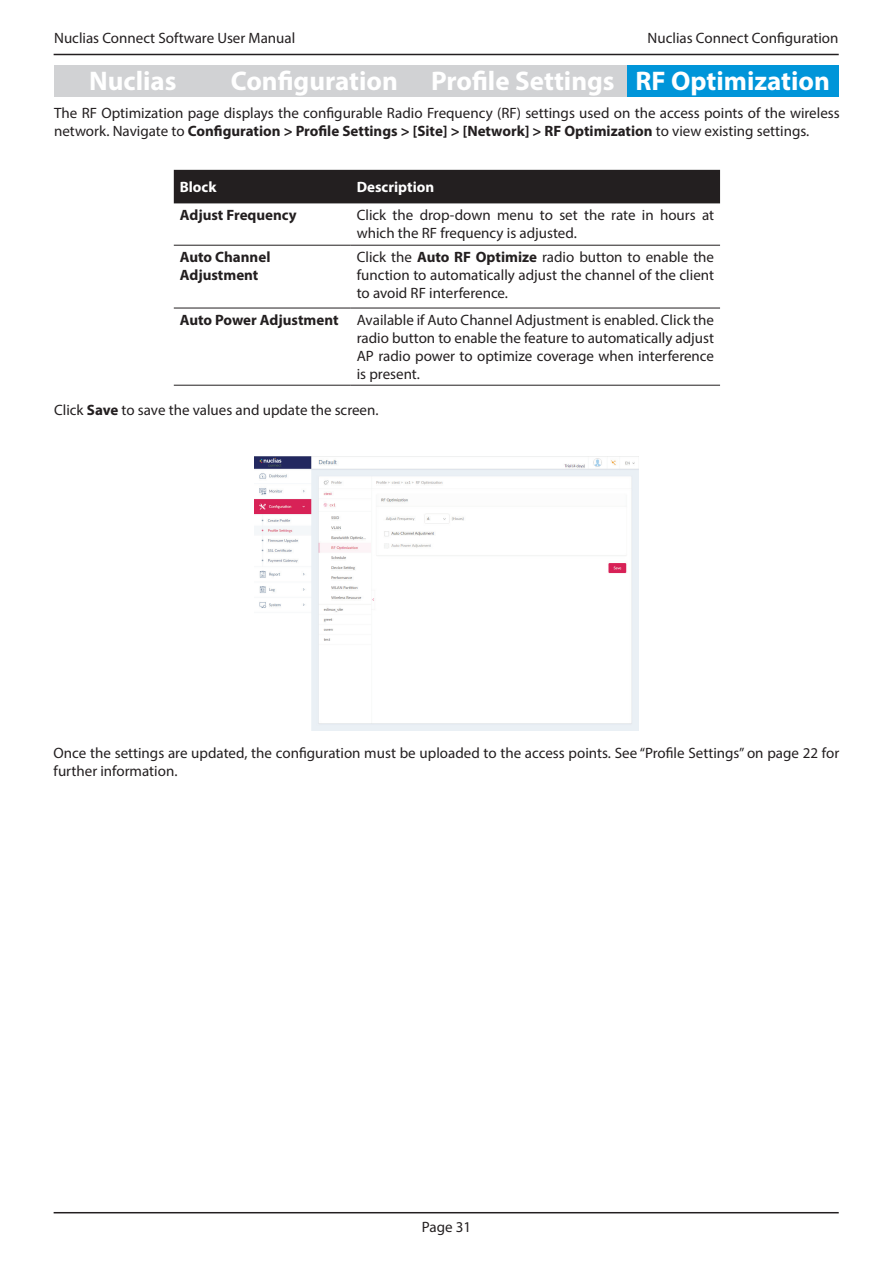
<style>
.page{position:relative;width:893px;height:1263px;background:#fff}
.page>*{position:absolute;margin:0;border:0;box-sizing:border-box;transform-origin:0 0}
.t1{font:700 27px "Myriad Pro";color:#fff}
.t2{font:15px/18px "Myriad Pro";color:#231f20}
.t3{font:700 15px/18px "Myriad Pro";color:#231f20}
.t4{font:700 15px "Myriad Pro";color:#fff}
.s1{font-weight:700}
</style>
<div class="page">
<hr style="left:54px;top:54px;width:785px;height:1px;background:#231f20">
<hr style="left:54px;top:1212px;width:785px;height:1px;background:#231f20">
<div style="left:212px;top:65px;width:205px;height:32px;background:#d1d2d4"></div>
<div style="left:417px;top:65px;width:212px;height:32px;background:#d1d2d4"></div>
<div style="left:627px;top:65px;width:211px;height:32px;background:#0095d9"></div>
<div style="left:174px;top:170px;width:546px;height:33px;background:#231f20"></div>
<hr style="left:174px;top:245px;width:177px;height:1px;background:#231f20">
<hr style="left:351px;top:245px;width:369px;height:1px;background:#231f20">
<hr style="left:174px;top:308px;width:177px;height:1px;background:#231f20">
<hr style="left:351px;top:308px;width:369px;height:1px;background:#231f20">
<hr style="left:174px;top:385px;width:177px;height:1px;background:#231f20">
<hr style="left:351px;top:385px;width:369px;height:1px;background:#231f20">
<img style="left:254px;top:456px;width:385px;height:274px">
<div style="left:54px;top:65px;width:158px;height:31px;background:#d1d2d4"></div>
<p class="t2" style="left:54px;top:29px;width:243px">Nuclias Connect Software User Manual</p>
<p class="t2" style="left:648px;top:29px;width:192px">Nuclias Connect Configuration</p>
<h1 class="t1" style="left:231px;top:63px;width:601px">Configuration Profile Settings RF Optimization</h1>
<p class="t2" style="left:54px;top:104px;width:787px">The RF Optimization page displays the configurable Radio Frequency (RF) settings used on the access points of the wireless network. Navigate to <span class="s1">Configuration &gt; Profile Settings &gt; [Site] &gt; [Network] &gt; RF Optimization</span> to view existing settings.</p>
<h1 class="t1" style="left:89px;top:63px;width:89px">Nuclias</h1>
<p class="t4" style="left:180px;top:177px;width:38px">Block</p>
<p class="t4" style="left:357px;top:177px;width:79px">Description</p>
<p class="t3" style="left:180px;top:205px;width:119px">Adjust Frequency</p>
<p class="t2" style="left:357px;top:206px;width:359px">Click the drop-down menu to set the rate in hours at which the RF frequency is adjusted.</p>
<p class="t3" style="left:180px;top:248px;width:92px">Auto Channel<br>Adjustment</p>
<p class="t2" style="left:357px;top:248px;width:359px;text-align:justify">Click the <span class="s1">Auto RF Optimize</span> radio button to enable the function to automatically adjust the channel of the client to avoid RF interference.</p>
<p class="t2" style="left:357px;top:311px;width:359px;text-align:justify;text-indent:-177px"><span class="s1">Auto Power Adjustment</span> Available if Auto Channel Adjustment is enabled. Click the radio button to enable the feature to automatically adjust AP radio power to optimize coverage when interference is present.</p>
<p class="t2" style="left:54px;top:401px;width:326px">Click <span class="s1">Save</span> to save the values and update the screen.</p>
<p class="t2" style="left:54px;top:744px;width:787px">Once the settings are updated, the configuration must be uploaded to the access points. See “Profile Settings” on page 22 for further information.</p>
<p class="t2" style="left:422px;top:1218px;width:51px">Page 31</p>
</div>
